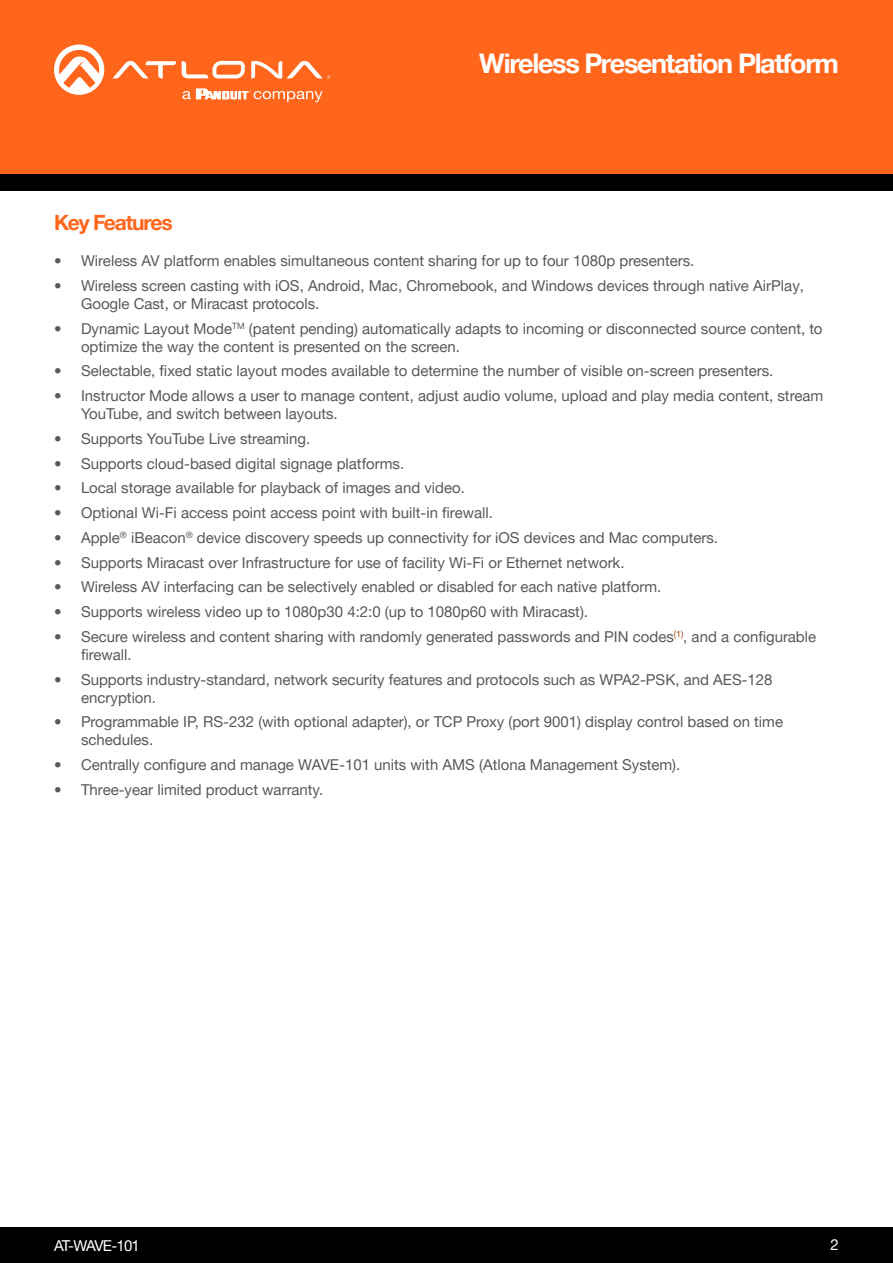
<style>
.page{position:relative;width:893px;height:1263px;background:#fff}
.page>*{position:absolute;margin:0;border:0;box-sizing:border-box;transform-origin:0 0}
.t1{font:700 27px "Helvetica Neue LTW1 G";letter-spacing:-.05em;color:#fff}
.Product_Type_First_P{font:700 21px "Helvetica Neue LTW1 G";letter-spacing:-.05em;color:#ff661c}
.t2{font:15px/18px "Helvetica Neue LTW1 G";color:#57585a}
.t3{font:15px "Helvetica Neue LTW1 G";letter-spacing:-.06em;color:#fff}
</style>
<div class="page">
<div style="left:0;top:1227px;width:893px;height:36px;background:#000"></div>
<div style="left:0;top:0;width:893px;height:174px;background:#ff661c"></div>
<div style="left:0;top:174px;width:893px;height:17px;background:#000"></div>
<svg style="left:182px;top:61px;width:63px;height:17px"></svg>
<svg style="left:113px;top:61px;width:63px;height:18px"></svg>
<svg style="left:251px;top:61px;width:79px;height:18px"></svg>
<svg style="left:54px;top:45px;width:50px;height:50px"></svg>
<svg style="left:183px;top:88px;width:140px;height:14px"></svg>
<h1 class="t1" style="left:479px;top:47px;width:361px">Wireless Presentation Platform</h1>
<p class="Product_Type_First_P" style="left:54px;top:209px;width:120px">Key Features</p>
<p class="t2" style="left:54px;top:252px;width:642px">• Wireless AV platform enables simultaneous content sharing for up to four 1080p presenters.</p>
<p class="t2" style="left:81px;top:276px;width:724px;text-indent:-27px">• Wireless screen casting with iOS, Android, Mac, Chromebook, and Windows devices through native AirPlay,<br>Google Cast, or Miracast protocols.</p>
<p class="t2" style="left:81px;top:319px;width:743px;text-indent:-27px">• Dynamic Layout Mode<sup>TM</sup> (patent pending) automatically adapts to incoming or disconnected source content, to optimize the way the content is presented on the screen.</p>
<p class="t2" style="left:54px;top:362px;width:721px">• Selectable, fixed static layout modes available to determine the number of visible on-screen presenters.</p>
<p class="t2" style="left:81px;top:387px;width:744px;text-indent:-27px">• Instructor Mode allows a user to manage content, adjust audio volume, upload and play media content, stream<br>YouTube, and switch between layouts.</p>
<p class="t2" style="left:54px;top:429px;width:258px">• Supports YouTube Live streaming.</p>
<p class="t2" style="left:54px;top:454px;width:352px">• Supports cloud-based digital signage platforms.</p>
<p class="t2" style="left:54px;top:479px;width:412px">• Local storage available for playback of images and video.</p>
<p class="t2" style="left:54px;top:504px;width:440px">• Optional Wi-Fi access point access point with built-in firewall.</p>
<p class="t2" style="left:54px;top:528px;width:666px">• Apple<sup>®</sup> iBeacon<sup>®</sup> device discovery speeds up connectivity for iOS devices and Mac computers.</p>
<p class="t2" style="left:54px;top:553px;width:572px">• Supports Miracast over Infrastructure for use of facility Wi-Fi or Ethernet network.</p>
<p class="t2" style="left:54px;top:578px;width:609px">• Wireless AV interfacing can be selectively enabled or disabled for each native platform.</p>
<p class="t2" style="left:54px;top:603px;width:536px">• Supports wireless video up to 1080p30 4:2:0 (up to 1080p60 with Miracast).</p>
<p class="t2" style="left:81px;top:627px;width:736px;text-indent:-27px">• Secure wireless and content sharing with randomly generated passwords and PIN codes<sup>(1)</sup>, and a configurable firewall.</p>
<p class="t2" style="left:81px;top:670px;width:693px;text-indent:-27px">• Supports industry-standard, network security features and protocols such as WPA2-PSK, and AES-128 encryption.</p>
<p class="t2" style="left:81px;top:713px;width:704px;text-indent:-27px">• Programmable IP, RS-232 (with optional adapter), or TCP Proxy (port 9001) display control based on time schedules.</p>
<p class="t2" style="left:54px;top:756px;width:628px">• Centrally configure and manage WAVE-101 units with AMS (Atlona Management System).</p>
<p class="t2" style="left:54px;top:780px;width:271px">• Three-year limited product warranty.</p>
<p class="t3" style="left:54px;top:1236px;width:87px">AT-WAVE-101</p>
<p class="t3" style="left:831px;top:1235px;width:10px">2</p>
</div>
